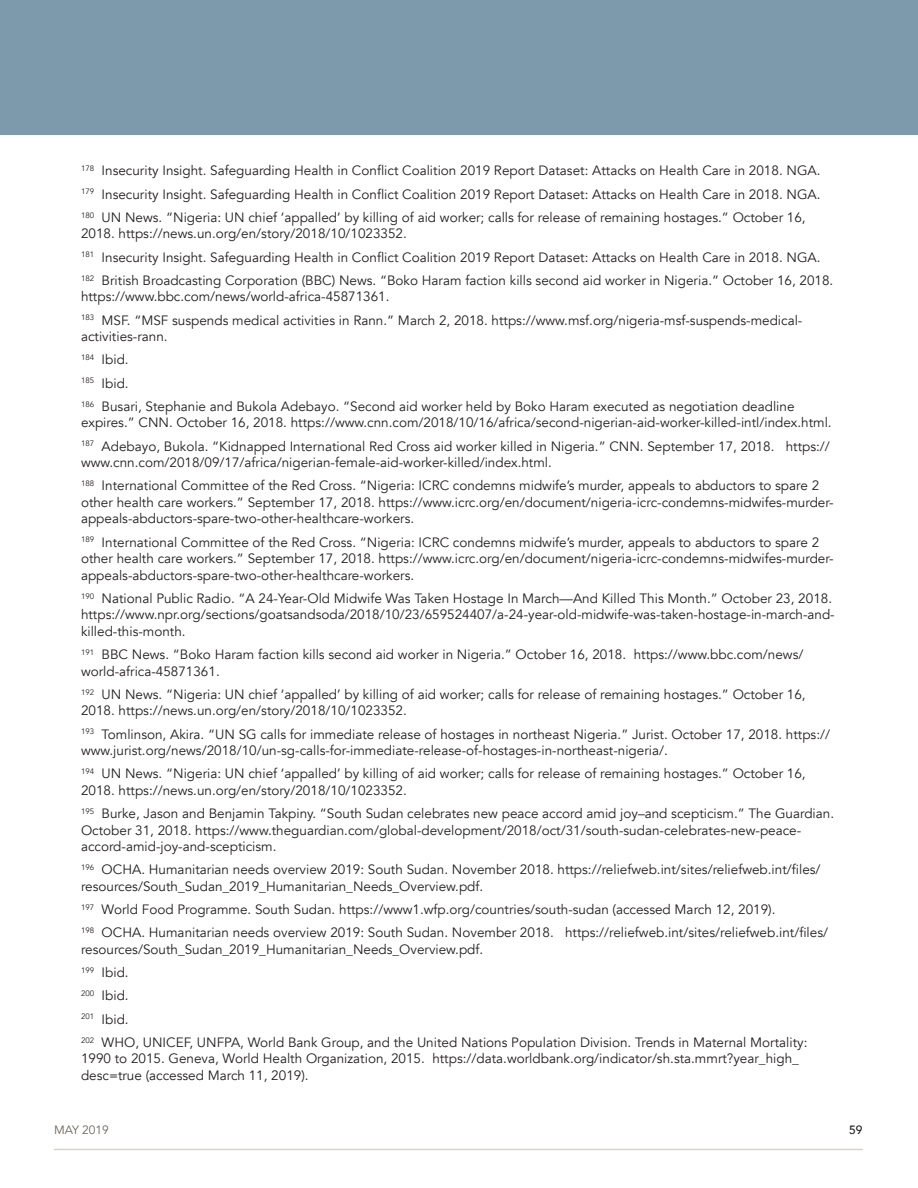
<style>
.page{position:relative;width:918px;height:1188px;background:#fff}
.page>*{position:absolute;margin:0;border:0;box-sizing:border-box;transform-origin:0 0}
.t1{font:13.5px/23.2px "Avenir";color:#231f20}
.t2{font:12px "Avenir";color:#6f645b}
.t3{font:500 12px "Avenir";color:#231f20}
</style>
<div class="page">
<div style="left:0;top:0;width:918px;height:135px;background:#7d99ac"></div>
<hr style="left:54px;top:1149px;width:809px;height:1px;background:#d7d2cf">
<p class="t1" style="left:81px;top:159px;width:741px;text-align:justify"><sup>178</sup> Insecurity Insight. Safeguarding Health in Conflict Coalition 2019 Report Dataset: Attacks on Health Care in 2018. NGA.<br><sup>179</sup> Insecurity Insight. Safeguarding Health in Conflict Coalition 2019 Report Dataset: Attacks on Health Care in 2018. NGA.<br><sup>180</sup> UN News. “Nigeria: UN chief ‘appalled’ by killing of aid worker; calls for release of remaining hostages.” October 16,</p>
<p class="t1" style="left:81px;top:222px;width:754px">2018. https://news.un.org/en/story/2018/10/1023352.<br><sup>181</sup> Insecurity Insight. Safeguarding Health in Conflict Coalition 2019 Report Dataset: Attacks on Health Care in 2018. NGA.<br><sup>182</sup> British Broadcasting Corporation (BBC) News. “Boko Haram faction kills second aid worker in Nigeria.” October 16, 2018.</p>
<p class="t1" style="left:81px;top:285px;width:723px">https://www.bbc.com/news/world-africa-45871361.<br><sup>183</sup> MSF. “MSF suspends medical activities in Rann.” March 2, 2018. https://www.msf.org/nigeria-msf-suspends-medical-</p>
<p class="t1" style="left:81px;top:325px;width:715px">activities-rann.<br><sup>184</sup> Ibid.<br><sup>185</sup> Ibid.<br><sup>186</sup> Busari, Stephanie and Bukola Adebayo. “Second aid worker held by Boko Haram executed as negotiation deadline</p>
<p class="t1" style="left:81px;top:411px;width:752px">expires.” CNN. October 16, 2018. https://www.cnn.com/2018/10/16/africa/second-nigerian-aid-worker-killed-intl/index.html.<br><sup>187</sup> Adebayo, Bukola. “Kidnapped International Red Cross aid worker killed in Nigeria.” CNN. September 17, 2018. https://</p>
<p class="t1" style="left:81px;top:451px;width:740px">www.cnn.com/2018/09/17/africa/nigerian-female-aid-worker-killed/index.html.<br><sup>188</sup> International Committee of the Red Cross. “Nigeria: ICRC condemns midwife’s murder, appeals to abductors to spare 2</p>
<p class="t1" style="left:81px;top:494px;width:754px;line-height:16.5px">other health care workers.” September 17, 2018. https://www.icrc.org/en/document/nigeria-icrc-condemns-midwifes-murder&shy;appeals-abductors-spare-two-other-healthcare-workers.</p>
<p class="t1" style="left:81px;top:534px;width:754px;line-height:16.5px"><sup>189</sup> International Committee of the Red Cross. “Nigeria: ICRC condemns midwife’s murder, appeals to abductors to spare 2 other health care workers.” September 17, 2018. https://www.icrc.org/en/document/nigeria-icrc-condemns-midwifes-murder&shy;appeals-abductors-spare-two-other-healthcare-workers.</p>
<p class="t1" style="left:81px;top:590px;width:755px;line-height:16.5px"><sup>190</sup> National Public Radio. “A 24-Year-Old Midwife Was Taken Hostage In March—And Killed This Month.” October 23, 2018. https://www.npr.org/sections/goatsandsoda/2018/10/23/659524407/a-24-year-old-midwife-was-taken-hostage-in-march-and&shy;killed-this-month.</p>
<p class="t1" style="left:81px;top:647px;width:724px;line-height:16.5px"><sup>191</sup> BBC News. “Boko Haram faction kills second aid worker in Nigeria.” October 16, 2018. https://www.bbc.com/news/ world-africa-45871361.</p>
<p class="t1" style="left:81px;top:686px;width:726px;line-height:16.5px"><sup>192</sup> UN News. “Nigeria: UN chief ‘appalled’ by killing of aid worker; calls for release of remaining hostages.” October 16,<br>2018. https://news.un.org/en/story/2018/10/1023352.</p>
<p class="t1" style="left:81px;top:726px;width:751px;line-height:16.5px"><sup>193</sup> Tomlinson, Akira. “UN SG calls for immediate release of hostages in northeast Nigeria.” Jurist. October 17, 2018. https:// www.jurist.org/news/2018/10/un-sg-calls-for-immediate-release-of-hostages-in-northeast-nigeria/.</p>
<p class="t1" style="left:81px;top:766px;width:726px;line-height:16.5px"><sup>194</sup> UN News. “Nigeria: UN chief ‘appalled’ by killing of aid worker; calls for release of remaining hostages.” October 16,<br>2018. https://news.un.org/en/story/2018/10/1023352.</p>
<p class="t1" style="left:81px;top:806px;width:755px;line-height:16.5px"><sup>195</sup> Burke, Jason and Benjamin Takpiny. “South Sudan celebrates new peace accord amid joy–and scepticism.” The Guardian.<br>October 31, 2018. https://www.theguardian.com/global-development/2018/oct/31/south-sudan-celebrates-new-peace&shy;accord-amid-joy-and-scepticism.</p>
<p class="t1" style="left:81px;top:862px;width:741px;line-height:16.5px"><sup>196</sup> OCHA. Humanitarian needs overview 2019: South Sudan. November 2018. https://reliefweb.int/sites/reliefweb.int/files/ resources/South_Sudan_2019_Humanitarian_Needs_Overview.pdf.</p>
<p class="t1" style="left:81px;top:898px;width:749px"><sup>197</sup> World Food Programme. South Sudan. https://www1.wfp.org/countries/south-sudan (accessed March 12, 2019).<br><sup>198</sup> OCHA. Humanitarian needs overview 2019: South Sudan. November 2018. https://reliefweb.int/sites/reliefweb.int/files/</p>
<p class="t1" style="left:81px;top:938px;width:728px">resources/South_Sudan_2019_Humanitarian_Needs_Overview.pdf.<br><sup>199</sup> Ibid.<br><sup>200</sup> Ibid.<br><sup>201</sup> Ibid.<br><sup>202</sup> WHO, UNICEF, UNFPA, World Bank Group, and the United Nations Population Division. Trends in Maternal Mortality:</p>
<p class="t1" style="left:81px;top:1051px;width:719px;line-height:16.5px">1990 to 2015. Geneva, World Health Organization, 2015. https://data.worldbank.org/indicator/sh.sta.mmrt?year_high_ desc=true (accessed March 11, 2019).</p>
<p class="t2" style="left:54px;top:1123px;width:56px">MAY 2019</p>
<p class="t3" style="left:849px;top:1119px;width:15px">59</p>
</div>
